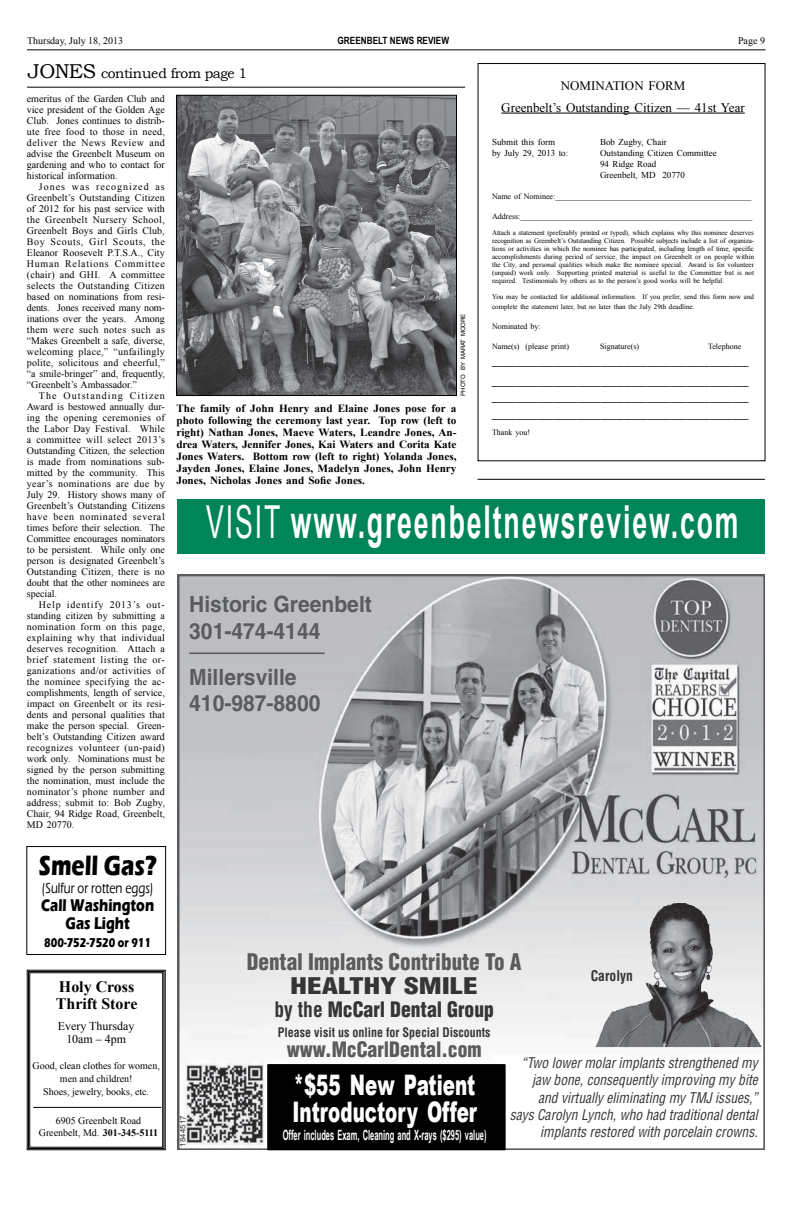
<style>
.page{position:relative;width:792px;height:1224px;background:#fff}
.page>*{position:absolute;margin:0;border:0;box-sizing:border-box;transform-origin:0 0}
.t1{font:700 45.5px "Arial";letter-spacing:.07em;color:#fff;scale:.59 1}
.t2{font:700 28.8px "Eras ITC";color:#000;scale:.76 1}
.t3{font:900 28.3px/27.3px "Arial";color:#fff;scale:.65 1}
.t4{font:900 condensed 25.6px/26.8px "Helvetica";color:#fff;scale:.94 1}
.t5{font:700 22.4px/26.8px "Helvetica";color:#5a5b5d;scale:.94 1}
.t6{font:900 condensed 22.4px "Helvetica";color:#5a5b5d;scale:.94 1}
.t7{font:900 condensed 22.4px "Helvetica";color:#363536;scale:1.32 1}
.t8{font:900 condensed 20.8px "Helvetica";color:#363536;scale:.94 1}
.t9{font:900 condensed 20.8px "Helvetica";color:#5a5b5d;scale:.94 1}
.t10{font:700 17.5px/18.2px "Eras ITC";color:#000;text-align:center;scale:.76 1}
.t11{font:700 16px/17px "Times New Roman";color:#000}
.t12{font:500 15px "Eras ITC";color:#000;scale:.76 1}
.t13{font:italic condensed 14.4px/17.3px "Helvetica";color:#363536;text-align:right;scale:.94 1}
.t14{font:700 condensed 14.4px "Helvetica";color:#363536;scale:.94 1}
.t15{font:700 14.1px "Arial Narrow";color:#fff;scale:.65 1}
.t16{font:italic 700 14px/20px "Helvetica";color:#000}
.t17{font:13.9px "Bookman Old Style";letter-spacing:-.03em;color:#000}
.t18{font:700 13.2px "Eras ITC";color:#000;scale:.76 1}
.t19{font:13px/22px "Times New Roman";color:#000;text-align:center}
.t20{font:700 condensed 12.8px "Helvetica";color:#363536;scale:.94 1}
.t21{font:700 condensed 12px "Helvetica";color:#fff;scale:.75 1}
.t22{font:12px/13px "Times New Roman";color:#000;text-align:center}
.t23{font:700 11px/12px "Times New Roman";color:#000;text-align:justify}
.t24{font:10px/11px "Times New Roman";color:#000;text-align:justify}
.t25{font:700 10px "Arial Narrow";color:#000}
.t26{font:9px/11px "Times New Roman";color:#000}
.t27{font:8px "Times New Roman";color:#000}
.t28{font:7.5px "Arial";letter-spacing:-.005em;color:#363536;scale:1.06 1}
.t29{font:7px/8px "Times New Roman";color:#000;text-align:justify}
.t30{font:6px "Helvetica";color:#000}
.s1{font-size:20px}
.s2{font-weight:400}
.s3{font-weight:700}
</style>
<div class="page">
<hr style="left:27px;top:49px;width:739px;height:1px;background:#000">
<div style="left:178px;top:499px;width:587px;height:55px;background:#008559"></div>
<div style="left:27px;top:846px;width:139px;height:109px;border:1px solid #000"></div>
<svg style="left:27px;top:970px;width:139px;height:180px"></svg>
<div style="left:28px;top:971px;width:136px;height:178px;border:1px solid #000"></div>
<hr style="left:33px;top:1107px;width:128px;height:1px;background:#000">
<svg style="left:178px;top:575px;width:587px;height:574px"></svg>
<hr style="left:189px;top:653px;width:136px;height:1px;background:#5a5b5d">
<img style="left:595px;top:902px;width:167px;height:145px">
<div style="left:268px;top:1065px;width:237px;height:85px;background:#000"></div>
<div style="left:268px;top:1064px;width:237px;height:86px;border:1px solid #000"></div>
<hr style="left:27px;top:87px;width:438px;height:1px;background:#000">
<img style="left:178px;top:97px;width:277px;height:297px">
<div style="left:176px;top:95px;width:281px;height:301px;border:1px solid #000"></div>
<hr style="left:501px;top:113px;width:244px;height:1px;background:#000">
<hr style="left:478px;top:479px;width:287px;height:1px;background:#000">
<p class="t24" style="left:27px;top:35px;width:98px">Thursday, July 18, 2013</p>
<p class="t25" style="left:338px;top:32px;width:113px">GREENBELT NEWS REVIEW</p>
<p class="t24" style="left:738px;top:35px;width:28px">Page 9</p>
<h3 class="t17" style="left:28px;top:64px;width:221px"><span class="s1">JONES</span> continued from page 1</h3>
<p class="t24" style="left:27px;top:93px;width:140px">emeritus of the Garden Club and vice president of the Golden Age Club. Jones continues to distrib&shy;ute free food to those in need, deliver the News Review and advise the Greenbelt Museum on gardening and who to contact for historical information.</p>
<p class="t24" style="left:27px;top:181px;width:140px;text-indent:12px">Jones was recognized as Greenbelt’s Outstanding Citizen of 2012 for his past service with the Greenbelt Nursery School, Greenbelt Boys and Girls Club, Boy Scouts, Girl Scouts, the Eleanor Roosevelt P.T.S.A., City Human Relations Committee (chair) and GHI. A committee selects the Outstanding Citizen based on nominations from resi&shy;dents. Jones received many nom&shy;inations over the years. Among them were such notes such as “Makes Greenbelt a safe, diverse, welcoming place,” “unfailingly polite, solicitous and cheerful,” “a smile-bringer” and, frequently, “Greenbelt’s Ambassador.”</p>
<p class="t24" style="left:27px;top:390px;width:140px;text-indent:12px">The Outstanding Citizen Award is bestowed annually dur&shy;ing the opening ceremonies of the Labor Day Festival. While a committee will select 2013’s Outstanding Citizen, the selection is made from nominations sub&shy;mitted by the community. This year’s nominations are due by July 29. History shows many of Greenbelt’s Outstanding Citizens have been nominated several times before their selection. The Committee encourages nominators to be persistent. While only one person is designated Greenbelt’s Outstanding Citizen, there is no doubt that the other nominees are special.</p>
<p class="t24" style="left:27px;top:599px;width:140px;text-indent:12px">Help identify 2013’s out&shy;standing citizen by submitting a nomination form on this page, explaining why that individual deserves recognition. Attach a brief statement listing the or&shy;ganizations and/or activities of the nominee specifying the ac&shy;complishments, length of service, impact on Greenbelt or its resi&shy;dents and personal qualities that make the person special. Green&shy;belt’s Outstanding Citizen award recognizes volunteer (un-paid) work only. Nominations must be signed by the person submitting the nomination, must include the nominator’s phone number and address; submit to: Bob Zugby, Chair, 94 Ridge Road, Greenbelt, MD 20770.</p>
<h3 class="t19" style="left:501px;top:74px;width:245px">NOMINATION FORM<br>Greenbelt’s Outstanding Citizen — 41st Year</h3>
<p class="t26" style="left:492px;top:136px;width:65px">Submit this form</p>
<p class="t26" style="left:600px;top:136px;width:68px">Bob Zugby, Chair</p>
<p class="t26" style="left:492px;top:147px;width:78px">by July 29, 2013 to:</p>
<p class="t26" style="left:600px;top:147px;width:118px">Outstanding Citizen Committee<br>94 Ridge Road<br>Greenbelt, MD 20770</p>
<p class="t27" style="left:492px;top:191px;width:261px">Name of Nominee:_________________________________________________</p>
<p class="t27" style="left:492px;top:211px;width:262px">Address:__________________________________________________________</p>
<p class="t29" style="left:492px;top:228px;width:264px">Attach a statement (preferably printed or typed), which explains why this nominee deserves recognition as Greenbelt’s Outstanding Citizen. Possible subjects include a list of organiza&shy;tions or activities in which the nominee has participated, including length of time, specific accomplishments during period of service, the impact on Greenbelt or on people within the City, and personal qualities which make the nominee special. Award is for volunteer (unpaid) work only. Supporting printed material is useful to the Committee but is not required. Testimonials by others as to the person’s good works will be helpful.</p>
<p class="t29" style="left:492px;top:291px;width:263px;line-height:10px">You may be contacted for additional information. If you prefer, send this form now and complete the statement later, but no later than the July 29th deadline.</p>
<p class="t27" style="left:492px;top:321px;width:50px">Nominated by:</p>
<p class="t27" style="left:492px;top:341px;width:78px">Name(s) (please print)</p>
<p class="t27" style="left:600px;top:341px;width:41px">Signature(s)</p>
<p class="t27" style="left:708px;top:341px;width:35px">Telephone</p>
<h3 class="t16" style="left:492px;top:350px;width:258px">_________________________________ _________________________________</h3>
<h3 class="t16" style="left:492px;top:388px;width:258px;line-height:16.8px">_________________________________ _________________________________</h3>
<p class="t27" style="left:492px;top:427px;width:40px">Thank you!</p>
<p class="t30" style="left:459px;top:396px;width:83px;rotate:-90deg">photo by marat moore</p>
<p class="t23" style="left:176px;top:402px;width:282px">The family of John Henry and Elaine Jones pose for a photo following the ceremony last year. Top row (left to right) Nathan Jones, Maeve Waters, Leandre Jones, An&shy;drea Waters, Jennifer Jones, Kai Waters and Corita Kate Jones Waters. Bottom row (left to right) Yolanda Jones, Jayden Jones, Elaine Jones, Madelyn Jones, John Henry Jones, Nicholas Jones and Sofie Jones.</p>
<h1 class="t1" style="left:206px;top:491px;width:904px"><span class="s2">VISIT</span> www.greenbeltnewsreview.com</h1>
<h3 class="t5" style="left:189px;top:590px;width:196px">Historic Greenbelt<br>301-474-4144</h3>
<h3 class="t5" style="left:189px;top:663px;width:141px">Millersville<br>410-987-8800</h3>
<h2 class="t2" style="left:39px;top:849px;width:156px">Smell Gas?</h2>
<h3 class="t12" style="left:42px;top:879px;width:148px">(Sulfur or rotten eggs)</h3>
<h3 class="t10" style="left:41px;top:896px;width:150px">Call Washington<br>Gas Light</h3>
<h3 class="t18" style="left:44px;top:935px;width:142px">800-752-7520 or 911</h3>
<h3 class="t11" style="left:56px;top:978px;width:83px">Holy Cross<br>Thrift Store</h3>
<p class="t22" style="left:58px;top:1019px;width:78px">Every Thursday<br>10am – 4pm</p>
<p class="t24" style="left:33px;top:1059px;width:129px;line-height:13px;text-align:center">Good, clean clothes for women, men and children!<br>Shoes, jewelry, books, etc.</p>
<p class="t24" style="left:39px;top:1114px;width:121px;line-height:12px;text-align:center">6905 Greenbelt Road<br>Greenbelt, Md. <span class="s3">301-345-5111</span></p>
<p class="t28" style="left:178px;top:1147px;width:31px;rotate:-90deg">1844517</p>
<h3 class="t6" style="left:247px;top:948px;width:294px">Dental Implants Contribute To A</h3>
<h3 class="t7" style="left:291px;top:971px;width:143px">HEALTHY SMILE</h3>
<h3 class="t8" style="left:274px;top:996px;width:235px"><span class="s3">by the</span> McCarl Dental Group</h3>
<p class="t20" style="left:278px;top:1024px;width:228px">Please visit us online for Special Discounts</p>
<h3 class="t9" style="left:287px;top:1037px;width:209px">www.McCarlDental.com</h3>
<h3 class="t4" style="left:297px;top:1073px;width:190px">*$45 New Patient<br>Introductory Offer</h3>
<p class="t21" style="left:284px;top:1128px;width:271px">Offer includes Exam, Cleaning and X-rays ($295 value)</p>
<h3 class="t14" style="left:591px;top:966px;width:46px">Carolyn</h3>
<h3 class="t13" style="left:510px;top:1054px;width:265px">“Two lower molar implants strengthened my jaw bone, consequently improving my bite and virtually eliminating my TMJ issues,”<br>says Carolyn Lynch, who had traditional dental implants restored with porcelain crowns.</h3>
<h3 class="t3" style="left:292px;top:1072px;width:286px">*$55 New Patient<br>Introductory Offer</h3>
<h3 class="t15" style="left:283px;top:1125px;width:315px">Offer includes Exam, Cleaning and X-rays ($295) value)</h3>
</div>
